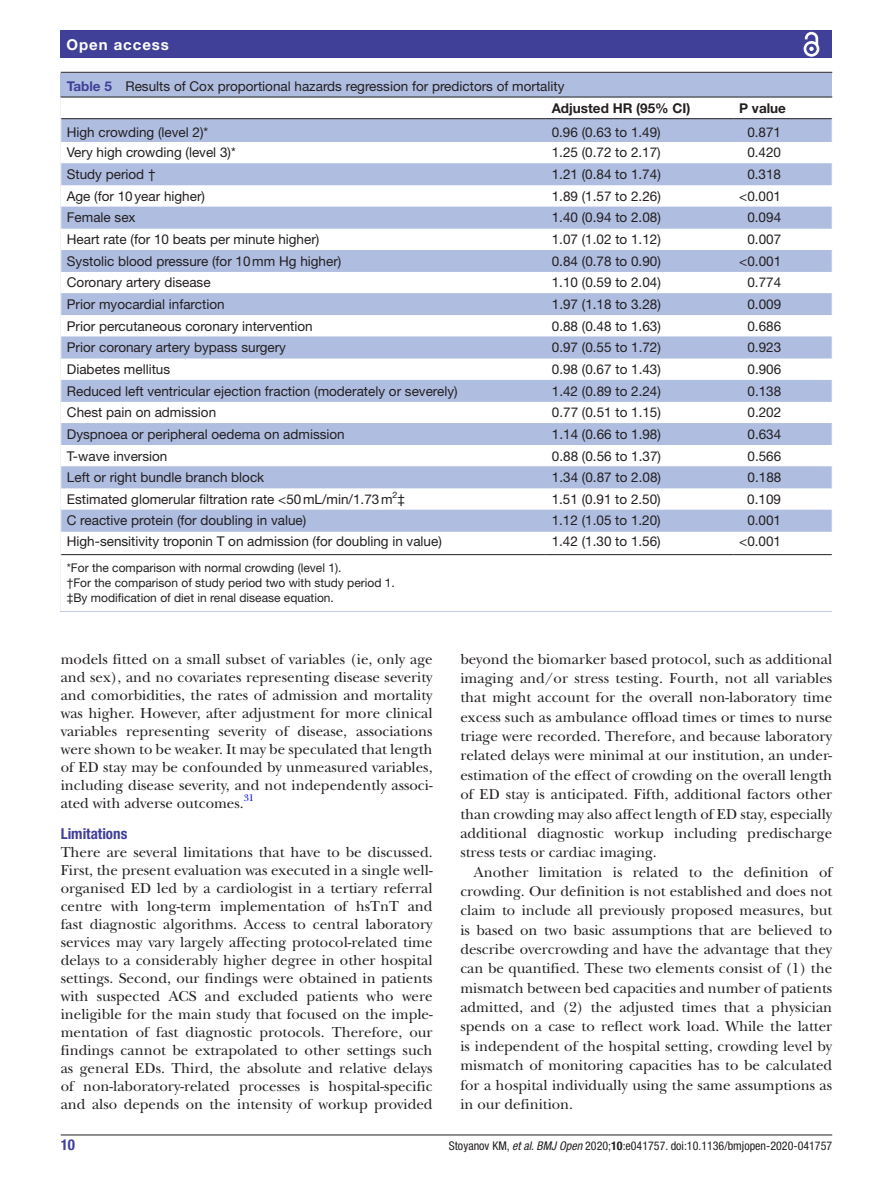
<style>
.page{position:relative;width:893px;height:1191px;background:#fff}
.page>*{position:absolute;margin:0;border:0;box-sizing:border-box;transform-origin:0 0}
.t1{font:15px/18px "New Baskerville";color:#231f20;text-align:justify}
.t2{font:700 condensed 15px "Helvetica Neue LT Std";color:#414099}
.t3{font:700 15px "Helvetica Neue LT Std";letter-spacing:.065em;color:#fff}
.t4{font:13.5px/22px "Helvetica Neue LT Std";color:#231f20}
.t5{font:700 13.5px "Helvetica Neue LT Std";color:#231f20}
.t6{font:12px/15px "Helvetica Neue LT Std";color:#231f20}
.t7{font:condensed 12px "Helvetica Neue LT Std";color:#231f20}
.t8{font:9.9px "New Baskerville";color:#00f}
.t9{font:9px "Helvetica Neue LT Std";color:#231f20}
.s1{font-weight:700;color:#414099}
.s2{font-weight:700}
.s3{font-size:13.5px}
.s4{font-style:italic}
</style>
<div class="page">
<hr style="left:61px;top:1134px;width:771px;height:1px;background:#231f20">
<div style="left:61px;top:31px;width:771px;height:27px;background:#414099"></div>
<svg style="left:803px;top:31px;width:17px;height:26px"></svg>
<div style="left:61px;top:73px;width:771px;height:538px;background:#afbde1"></div>
<hr style="left:61px;top:72px;width:771px;height:1px;background:#231f20">
<div style="left:61px;top:98px;width:771px;height:513px;background:#fff"></div>
<svg style="left:61px;top:119px;width:771px;height:412px"></svg>
<hr style="left:61px;top:97px;width:485px;height:1px;background:#231f20">
<hr style="left:61px;top:118px;width:485px;height:1px;background:#231f20">
<hr style="left:546px;top:97px;width:187px;height:1px;background:#231f20">
<hr style="left:546px;top:118px;width:187px;height:1px;background:#231f20">
<hr style="left:733px;top:97px;width:99px;height:1px;background:#231f20">
<hr style="left:733px;top:118px;width:99px;height:1px;background:#231f20">
<hr style="left:546px;top:554px;width:187px;height:1px;background:#231f20">
<hr style="left:733px;top:554px;width:99px;height:1px;background:#231f20">
<hr style="left:61px;top:554px;width:485px;height:1px;background:#231f20">
<svg style="left:60px;top:97px;width:1px;height:457px"></svg>
<hr style="left:67px;top:571px;width:765px;height:2px;background:#fff">
<hr style="left:67px;top:586px;width:765px;height:2px;background:#fff">
<hr style="left:67px;top:601px;width:765px;height:2px;background:#fff">
<p class="t3" style="left:66px;top:35px;width:104px">Open access</p>
<p class="t4" style="left:552px;top:75px;width:140px;text-indent:-485px"><span class="s1">Table 5</span> Results of Cox proportional hazards regression for predictors of mortality<br><span class="s2">Adjusted HR (95% CI)</span></p>
<p class="t5" style="left:739px;top:99px;width:48px">P value</p>
<p class="t4" style="left:67px;top:121px;width:143px">High crowding (level 2)*</p>
<p class="t4" style="left:552px;top:121px;width:111px">0.96 (0.63 to 1.49)</p>
<p class="t4" style="left:747px;top:121px;width:35px">0.871</p>
<p class="t4" style="left:67px;top:141px;width:171px">Very high crowding (level 3)*</p>
<p class="t4" style="left:552px;top:141px;width:111px">1.25 (0.72 to 2.17)</p>
<p class="t4" style="left:747px;top:141px;width:35px">0.420</p>
<p class="t4" style="left:67px;top:163px;width:90px">Study period †</p>
<p class="t4" style="left:552px;top:163px;width:111px">1.21 (0.84 to 1.74)</p>
<p class="t4" style="left:747px;top:163px;width:35px">0.318</p>
<p class="t4" style="left:67px;top:185px;width:140px">Age (for 10year higher)</p>
<p class="t4" style="left:552px;top:185px;width:111px">1.89 (1.57 to 2.26)</p>
<p class="t4" style="left:739px;top:185px;width:43px">&lt;0.001</p>
<p class="t4" style="left:67px;top:206px;width:70px">Female sex</p>
<p class="t4" style="left:552px;top:206px;width:111px">1.40 (0.94 to 2.08)</p>
<p class="t4" style="left:747px;top:206px;width:35px">0.094</p>
<p class="t4" style="left:67px;top:228px;width:254px">Heart rate (for 10 beats per minute higher)</p>
<p class="t4" style="left:552px;top:228px;width:111px">1.07 (1.02 to 1.12)</p>
<p class="t4" style="left:747px;top:228px;width:35px">0.007</p>
<p class="t4" style="left:67px;top:250px;width:276px">Systolic blood pressure (for 10mm Hg higher)</p>
<p class="t4" style="left:552px;top:250px;width:111px">0.84 (0.78 to 0.90)</p>
<p class="t4" style="left:739px;top:250px;width:43px">&lt;0.001</p>
<p class="t4" style="left:67px;top:271px;width:145px">Coronary artery disease</p>
<p class="t4" style="left:552px;top:271px;width:111px">1.10 (0.59 to 2.04)</p>
<p class="t4" style="left:747px;top:271px;width:35px">0.774</p>
<p class="t4" style="left:67px;top:293px;width:159px">Prior myocardial infarction</p>
<p class="t4" style="left:552px;top:293px;width:111px">1.97 (1.18 to 3.28)</p>
<p class="t4" style="left:747px;top:293px;width:35px">0.009</p>
<p class="t4" style="left:67px;top:315px;width:247px">Prior percutaneous coronary intervention</p>
<p class="t4" style="left:552px;top:315px;width:111px">0.88 (0.48 to 1.63)</p>
<p class="t4" style="left:747px;top:315px;width:35px">0.686</p>
<p class="t4" style="left:67px;top:336px;width:221px">Prior coronary artery bypass surgery</p>
<p class="t4" style="left:552px;top:336px;width:111px">0.97 (0.55 to 1.72)</p>
<p class="t4" style="left:747px;top:336px;width:35px">0.923</p>
<p class="t4" style="left:67px;top:358px;width:105px">Diabetes mellitus</p>
<p class="t4" style="left:552px;top:358px;width:111px">0.98 (0.67 to 1.43)</p>
<p class="t4" style="left:747px;top:358px;width:35px">0.906</p>
<p class="t4" style="left:67px;top:379px;width:392px">Reduced left ventricular ejection fraction (moderately or severely)</p>
<p class="t4" style="left:552px;top:379px;width:111px">1.42 (0.89 to 2.24)</p>
<p class="t4" style="left:747px;top:379px;width:35px">0.138</p>
<p class="t4" style="left:67px;top:401px;width:151px">Chest pain on admission</p>
<p class="t4" style="left:552px;top:401px;width:111px">0.77 (0.51 to 1.15)</p>
<p class="t4" style="left:747px;top:401px;width:35px">0.202</p>
<p class="t4" style="left:67px;top:423px;width:279px">Dyspnoea or peripheral oedema on admission</p>
<p class="t4" style="left:552px;top:423px;width:111px">1.14 (0.66 to 1.98)</p>
<p class="t4" style="left:747px;top:423px;width:35px">0.634</p>
<p class="t4" style="left:67px;top:444px;width:102px">T-wave inversion</p>
<p class="t4" style="left:552px;top:444px;width:111px">0.88 (0.56 to 1.37)</p>
<p class="t4" style="left:747px;top:444px;width:35px">0.566</p>
<p class="t4" style="left:67px;top:466px;width:199px">Left or right bundle branch block</p>
<p class="t4" style="left:552px;top:466px;width:111px">1.34 (0.87 to 2.08)</p>
<p class="t4" style="left:747px;top:466px;width:35px">0.188</p>
<p class="t4" style="left:67px;top:488px;width:327px">Estimated glomerular filtration rate &lt;50mL/min/1.73m</p>
<p class="t9" style="left:392px;top:489px;width:14px">2<span class="s3">‡</span></p>
<p class="t4" style="left:552px;top:488px;width:111px">1.51 (0.91 to 2.50)</p>
<p class="t4" style="left:747px;top:488px;width:35px">0.109</p>
<p class="t4" style="left:67px;top:509px;width:241px">C reactive protein (for doubling in value)</p>
<p class="t4" style="left:552px;top:509px;width:111px">1.12 (1.05 to 1.20)</p>
<p class="t4" style="left:747px;top:509px;width:35px">0.001</p>
<p class="t4" style="left:67px;top:529px;width:377px">High-sensitivity troponin T on admission (for doubling in value)</p>
<p class="t4" style="left:552px;top:529px;width:111px">1.42 (1.30 to 1.56)</p>
<p class="t4" style="left:739px;top:529px;width:43px">&lt;0.001</p>
<p class="t6" style="left:67px;top:560px;width:330px">*For the comparison with normal crowding (level 1).<br>†For the comparison of study period two with study period 1. ‡By modification of diet in renal disease equation.</p>
<p class="t1" style="left:61px;top:650px;width:373px">models fitted on a small subset of variables (ie, only age and sex), and no covariates representing disease severity and comorbidities, the rates of admission and mortality was higher. However, after adjustment for more clinical variables representing severity of disease, associations were shown to be weaker. It may be speculated that length of ED stay may be confounded by unmeasured variables, including disease severity, and not independently associ&shy;ated with adverse outcomes.</p>
<p class="t8" style="left:244px;top:792px;width:12px">31</p>
<p class="t2" style="left:61px;top:825px;width:68px">Limitations</p>
<p class="t1" style="left:61px;top:843px;width:373px">There are several limitations that have to be discussed.<br>First, the present evaluation was executed in a single well&shy;organised ED led by a cardiologist in a tertiary referral centre with long-term implementation of hsTnT and fast diagnostic algorithms. Access to central laboratory services may vary largely affecting protocol-related time delays to a considerably higher degree in other hospital settings. Second, our findings were obtained in patients with suspected ACS and excluded patients who were ineligible for the main study that focused on the imple&shy;mentation of fast diagnostic protocols. Therefore, our findings cannot be extrapolated to other settings such as general EDs. Third, the absolute and relative delays of non-laboratory-related processes is hospital-specific and also depends on the intensity of workup provided</p>
<p class="t1" style="left:460px;top:649px;width:373px;line-height:19.4px">beyond the biomarker based protocol, such as additional imaging and/or stress testing. Fourth, not all variables that might account for the overall non-laboratory time excess such as ambulance offload times or times to nurse triage were recorded. Therefore, and because laboratory related delays were minimal at our institution, an under&shy;estimation of the effect of crowding on the overall length of ED stay is anticipated. Fifth, additional factors other than crowding may also affect length of ED stay, especially additional diagnostic workup including predischarge stress tests or cardiac imaging.</p>
<p class="t1" style="left:460px;top:862px;width:373px;line-height:19.4px;text-indent:13px">Another limitation is related to the definition of crowding. Our definition is not established and does not claim to include all previously proposed measures, but is based on two basic assumptions that are believed to describe overcrowding and have the advantage that they can be quantified. These two elements consist of (1) the mismatch between bed capacities and number of patients admitted, and (2) the adjusted times that a physician spends on a case to reflect work load. While the latter is independent of the hospital setting, crowding level by mismatch of monitoring capacities has to be calculated for a hospital individually using the same assumptions as in our definition.</p>
<p class="t2" style="left:61px;top:1135px;width:16px">10</p>
<p class="t7" style="left:449px;top:1138px;width:385px">Stoyanov KM, <span class="s4">et al</span>. <span class="s4">BMJ Open</span> 2020;<span class="s2">10</span>:e041757. doi:10.1136/bmjopen-2020-041757</p>
</div>
